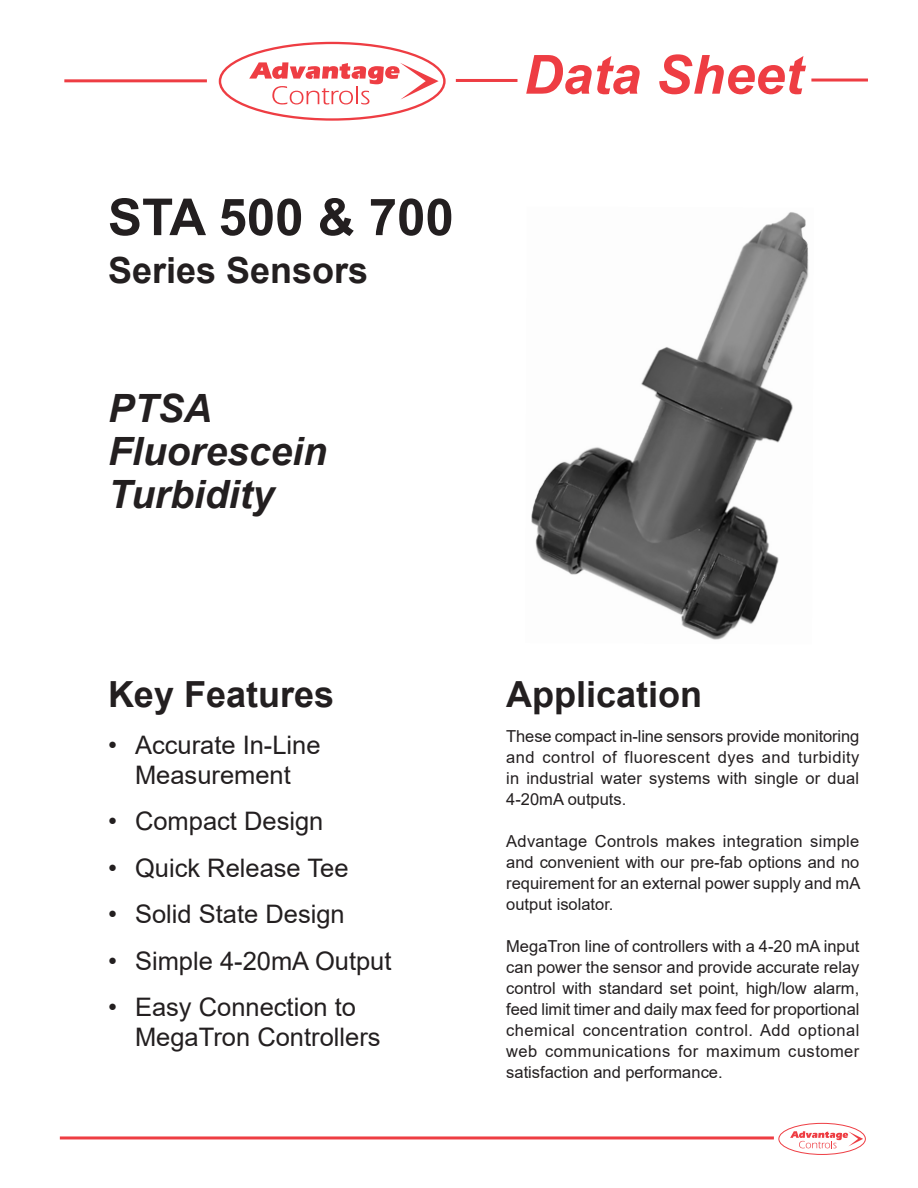
<style>
.page{position:relative;width:918px;height:1188px;background:#fff}
.page>*{position:absolute;margin:0;border:0;box-sizing:border-box;transform-origin:0 0}
.t1{font:italic 700 54px "Arial";color:#ee3d43}
.t2{font:700 51px "Arial";color:#231f20}
.t3{font:italic 700 39px "Arial";color:#231f20}
.t4{font:700 36px "Arial";color:#231f20}
.t5{font:25.5px/30px "Arial";color:#231f20;text-align:center}
.t6{font:16.5px/21px "Arial";color:#231f20;text-align:justify}
</style>
<div class="page">
<hr style="left:60px;top:1136px;width:714px;height:3px;background:#ee3d43">
<hr style="left:456px;top:79px;width:61px;height:3px;background:#ee3d43">
<hr style="left:811px;top:79px;width:57px;height:3px;background:#ee3d43">
<hr style="left:64px;top:79px;width:143px;height:3px;background:#ee3d43">
<div style="left:219px;top:42px;width:227px;height:79px;border:2px solid #ee3d43;border-radius:50%"></div>
<svg style="left:249px;top:62px;width:190px;height:43px"></svg>
<div style="left:778px;top:1123px;width:88px;height:32px;border:1px solid #ee3d43;border-radius:50%"></div>
<svg style="left:790px;top:1131px;width:73px;height:17px"></svg>
<img style="left:531px;top:212px;width:278px;height:428px">
<p class="t2" style="left:108px;top:181px;width:347px">STA 500 &amp; 700</p>
<p class="t4" style="left:108px;top:245px;width:262px">Series Sensors</p>
<p class="t3" style="left:108px;top:382px;width:106px">PTSA</p>
<p class="t3" style="left:108px;top:425px;width:220px">Fluorescein</p>
<p class="t3" style="left:108px;top:468px;width:168px">Turbidity</p>
<p class="t1" style="left:524px;top:39px;width:281px">Data Sheet</p>
<p class="t4" style="left:108px;top:669px;width:228px">Key Features</p>
<p class="t5" style="left:108px;top:730px;width:214px">• Accurate In-Line<br>Measurement</p>
<p class="t5" style="left:108px;top:806px;width:217px">• Compact Design</p>
<p class="t5" style="left:108px;top:853px;width:242px">• Quick Release Tee</p>
<p class="t5" style="left:108px;top:899px;width:238px">• Solid State Design</p>
<p class="t5" style="left:108px;top:946px;width:285px">• Simple 4-20mA Output</p>
<p class="t5" style="left:135px;top:992px;width:247px;text-align:left;text-indent:-27px">• Easy Connection to<br>MegaTron Controllers</p>
<p class="t4" style="left:506px;top:669px;width:198px">Application</p>
<p class="t6" style="left:506px;top:725px;width:355px">These compact in-line sensors provide monitoring and control of fluorescent dyes and turbidity in industrial water systems with single or dual 4-20mA outputs.</p>
<p class="t6" style="left:506px;top:830px;width:356px">Advantage Controls makes integration simple and convenient with our pre-fab options and no requirement for an external power supply and mA output isolator.</p>
<p class="t6" style="left:506px;top:935px;width:355px">MegaTron line of controllers with a 4-20 mA input can power the sensor and provide accurate relay control with standard set point, high/low alarm, feed limit timer and daily max feed for proportional chemical concentration control. Add optional web communications for maximum customer satisfaction and performance.</p>
</div>
